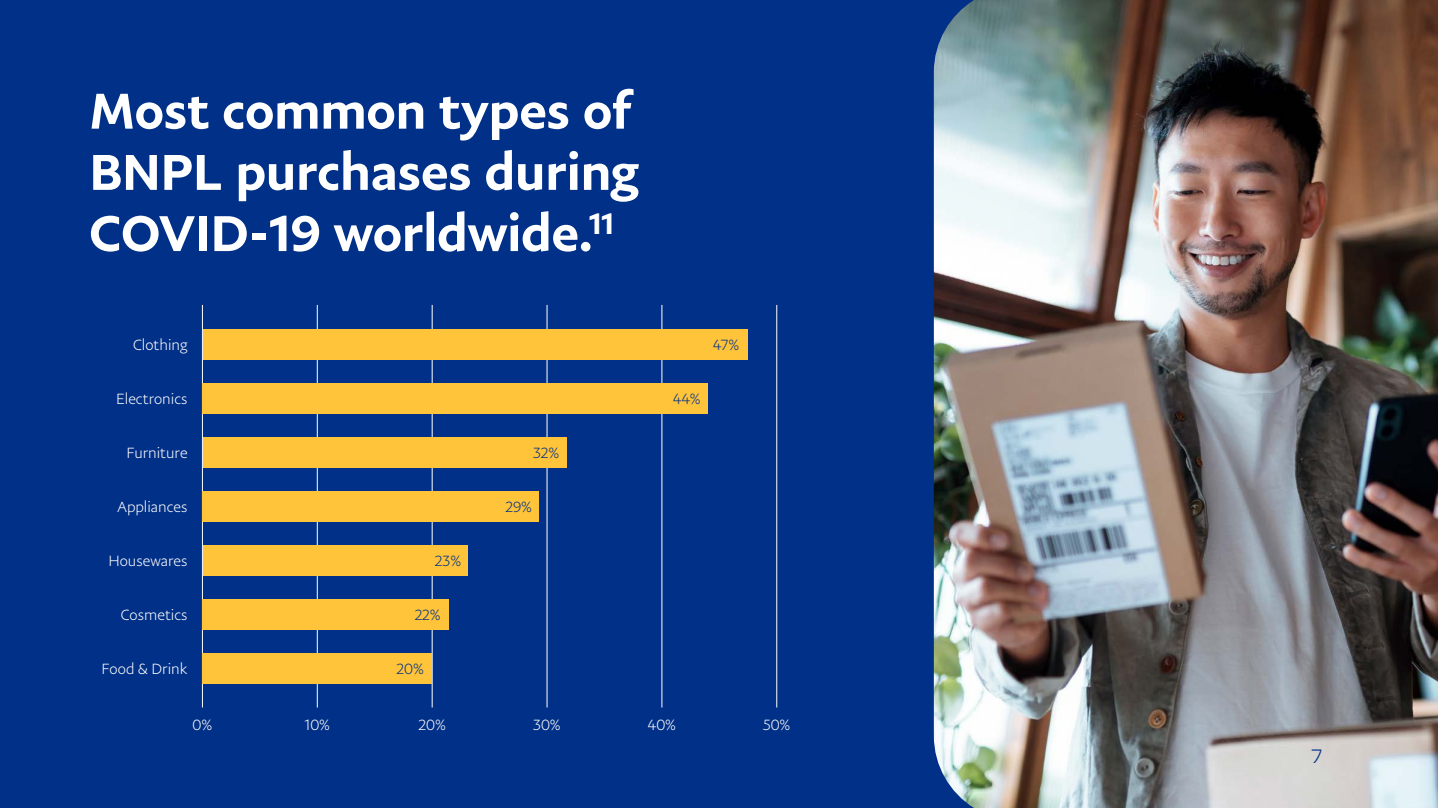
<style>
.page{position:relative;width:1438px;height:808px;background:#fff}
.page>*{position:absolute;margin:0;border:0;box-sizing:border-box;transform-origin:0 0}
.t1{font:500 51px/61.2px "Pay Pal Sans Big";letter-spacing:-.005em;color:#fff}
.t2{font:300 21px "Pay Pal Sans Small";color:#003087}
.t3{font:300 15px "Pay Pal Sans Big";color:#fff}
.t4{font:300 15px "Pay Pal Sans Big";color:#003087}
</style>
<div class="page">
<div style="left:0;top:0;width:1437px;height:808px;background:#003087"></div>
<img style="left:933px;top:0;width:504px;height:808px">
<hr style="left:202px;top:305px;width:1px;height:402px;background:#fff">
<hr style="left:317px;top:305px;width:1px;height:402px;background:#fff">
<hr style="left:432px;top:305px;width:1px;height:402px;background:#fff">
<hr style="left:546px;top:305px;width:1px;height:402px;background:#fff">
<hr style="left:661px;top:305px;width:1px;height:402px;background:#fff">
<hr style="left:776px;top:305px;width:1px;height:402px;background:#fff">
<div style="left:203px;top:653px;width:229px;height:30px;background:#ffc43a"></div>
<div style="left:203px;top:437px;width:363px;height:30px;background:#ffc43a"></div>
<div style="left:203px;top:545px;width:264px;height:30px;background:#ffc43a"></div>
<div style="left:203px;top:329px;width:544px;height:30px;background:#ffc43a"></div>
<div style="left:203px;top:599px;width:246px;height:30px;background:#ffc43a"></div>
<div style="left:203px;top:383px;width:505px;height:30px;background:#ffc43a"></div>
<div style="left:203px;top:491px;width:336px;height:30px;background:#ffc43a"></div>
<h1 class="t1" style="left:89px;top:79px;width:551px">Most common types of<br>BNPL purchases during<br>COVID-19 worldwide.<sup>11</sup></h1>
<p class="t3" style="left:133px;top:335px;width:56px">Clothing</p>
<p class="t3" style="left:116px;top:389px;width:73px">Electronics</p>
<p class="t4" style="left:713px;top:335px;width:28px">47%</p>
<p class="t4" style="left:673px;top:389px;width:29px">44%</p>
<p class="t3" style="left:126px;top:444px;width:63px">Furniture</p>
<p class="t4" style="left:533px;top:444px;width:28px">32%</p>
<p class="t3" style="left:117px;top:498px;width:72px">Appliances</p>
<p class="t4" style="left:505px;top:498px;width:28px">29%</p>
<p class="t3" style="left:108px;top:552px;width:81px">Housewares</p>
<p class="t4" style="left:435px;top:552px;width:28px">23%</p>
<p class="t3" style="left:121px;top:606px;width:68px">Cosmetics</p>
<p class="t4" style="left:414px;top:606px;width:28px">22%</p>
<p class="t3" style="left:102px;top:660px;width:87px">Food &amp; Drink</p>
<p class="t4" style="left:396px;top:660px;width:29px">20%</p>
<p class="t3" style="left:192px;top:716px;width:21px">0%</p>
<p class="t3" style="left:304px;top:716px;width:27px">10%</p>
<p class="t3" style="left:418px;top:716px;width:29px">20%</p>
<p class="t3" style="left:533px;top:716px;width:29px">30%</p>
<p class="t3" style="left:647px;top:716px;width:30px">40%</p>
<p class="t3" style="left:763px;top:716px;width:29px">50%</p>
<h2 class="t2" style="left:1310px;top:743px;width:14px">7</h2>
</div>
